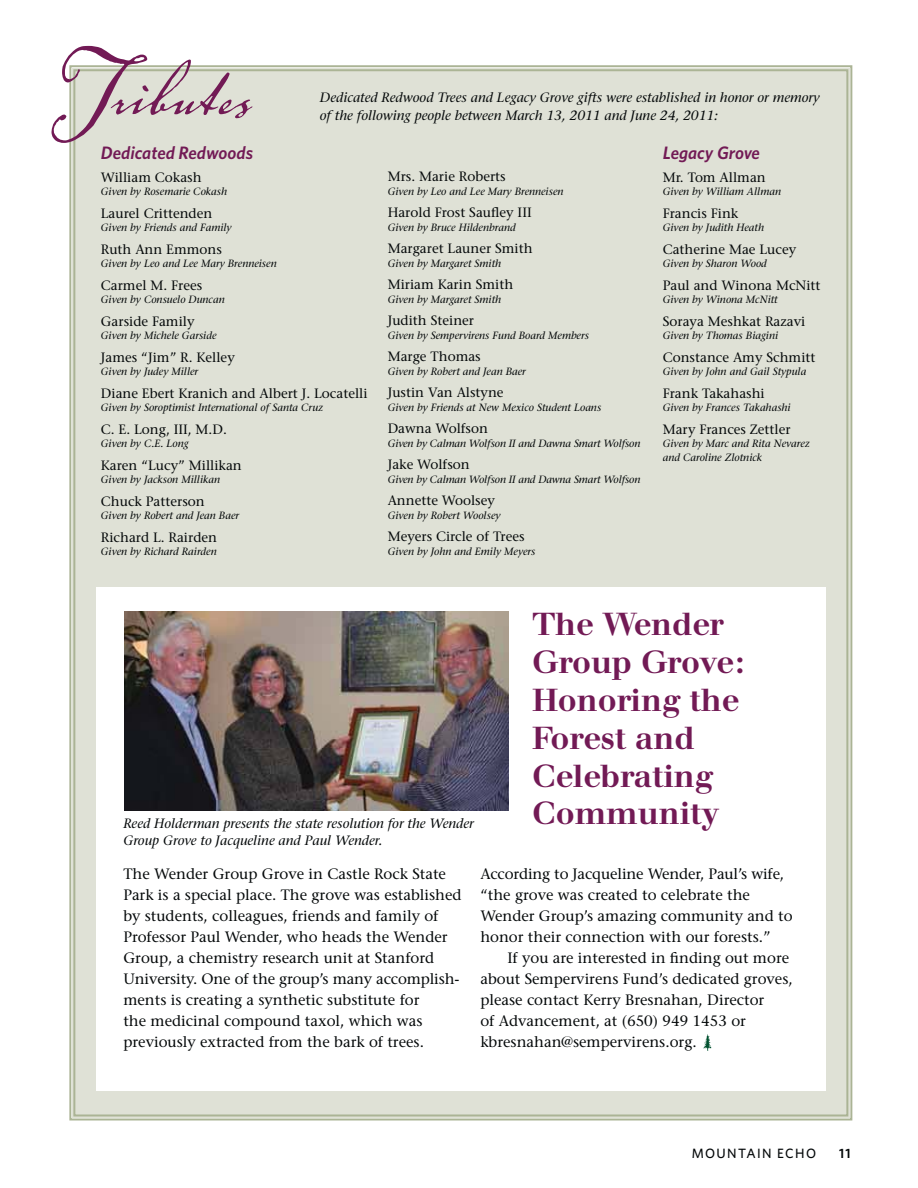
<style>
.page{position:relative;width:918px;height:1188px;background:#fff}
.page>*{position:absolute;margin:0;border:0;box-sizing:border-box;transform-origin:0 0}
.t1{font:108px "Voluta Script";color:#721a55}
.t2{font:500 31.5px/37.8px "Walbaum";color:#721a55}
.t3{font:italic 600 18px "Whitney";color:#721a55}
.t4{font:15px/21px "Stone Serif";color:#040809}
.t5{font:13.5px "Stone Serif";color:#040809}
.t6{font:italic 13.5px/16.5px "Stone Serif";color:#040809}
.t7{font:500 13.5px "Whitney";letter-spacing:.1em;color:#040809}
.t8{font:600 13.5px "Whitney";color:#040809}
.t9{font:italic 10.5px/13.5px "Stone Serif";color:#040809}
.s1{font-size:126px}
</style>
<div class="page">
<div style="left:69px;top:65px;width:784px;height:1056px;background:#dfe1d6"></div>
<div style="left:96px;top:587px;width:729px;height:504px;background:#fff"></div>
<img style="left:125px;top:611px;width:384px;height:199px">
<svg style="left:704px;top:1034px;width:7px;height:17px"></svg>
<h1 class="t1" style="left:39px;top:13px;width:214px"><span class="s1">T</span>ributes</h1>
<h3 class="t3" style="left:101px;top:146px;width:154px">Dedicated Redwoods</h3>
<p class="t5" style="left:101px;top:172px;width:102px">William Cokash</p>
<p class="t9" style="left:101px;top:186px;width:128px">Given by Rosemarie Cokash</p>
<p class="t5" style="left:101px;top:208px;width:113px">Laurel Crittenden</p>
<p class="t9" style="left:101px;top:222px;width:132px">Given by Friends and Family</p>
<p class="t5" style="left:101px;top:244px;width:123px">Ruth Ann Emmons</p>
<p class="t9" style="left:101px;top:258px;width:177px">Given by Leo and Lee Mary Brenneisen</p>
<p class="t5" style="left:101px;top:280px;width:103px">Carmel M. Frees</p>
<p class="t9" style="left:101px;top:294px;width:125px">Given by Consuelo Duncan</p>
<p class="t5" style="left:101px;top:316px;width:95px">Garside Family</p>
<p class="t9" style="left:101px;top:330px;width:117px">Given by Michele Garside</p>
<p class="t5" style="left:101px;top:352px;width:135px">James “Jim” R. Kelley</p>
<p class="t9" style="left:101px;top:366px;width:99px">Given by Judey Miller</p>
<p class="t5" style="left:101px;top:388px;width:268px">Diane Ebert Kranich and Albert J. Locatelli</p>
<p class="t9" style="left:101px;top:402px;width:224px">Given by Soroptimist International of Santa Cruz</p>
<p class="t5" style="left:101px;top:424px;width:128px">C. E. Long, III, M.D.</p>
<p class="t9" style="left:101px;top:438px;width:89px">Given by C.E. Long</p>
<p class="t5" style="left:101px;top:460px;width:142px">Karen “Lucy” Millikan</p>
<p class="t9" style="left:101px;top:474px;width:121px">Given by Jackson Millikan</p>
<p class="t5" style="left:101px;top:496px;width:105px">Chuck Patterson</p>
<p class="t9" style="left:101px;top:510px;width:140px">Given by Robert and Jean Baer</p>
<p class="t5" style="left:101px;top:532px;width:118px">Richard L. Rairden</p>
<p class="t9" style="left:101px;top:546px;width:117px">Given by Richard Rairden</p>
<p class="t6" style="left:320px;top:90px;width:501px;line-height:18px">Dedicated Redwood Trees and Legacy Grove gifts were established in honor or memory of the following people between March 13, 2011 and June 24, 2011:</p>
<h3 class="t3" style="left:663px;top:146px;width:99px">Legacy Grove</h3>
<p class="t5" style="left:663px;top:172px;width:104px">Mr. Tom Allman</p>
<p class="t9" style="left:663px;top:186px;width:120px">Given by William Allman</p>
<p class="t5" style="left:663px;top:208px;width:77px">Francis Fink</p>
<p class="t9" style="left:663px;top:222px;width:103px">Given by Judith Heath</p>
<p class="t5" style="left:663px;top:244px;width:135px">Catherine Mae Lucey</p>
<p class="t9" style="left:663px;top:258px;width:106px">Given by Sharon Wood</p>
<p class="t5" style="left:663px;top:280px;width:159px">Paul and Winona McNitt</p>
<p class="t9" style="left:663px;top:294px;width:116px">Given by Winona McNitt</p>
<p class="t5" style="left:663px;top:316px;width:144px">Soraya Meshkat Razavi</p>
<p class="t9" style="left:663px;top:330px;width:117px">Given by Thomas Biagini</p>
<p class="t5" style="left:663px;top:352px;width:154px">Constance Amy Schmitt</p>
<p class="t9" style="left:663px;top:366px;width:145px">Given by John and Gail Stypula</p>
<p class="t5" style="left:663px;top:388px;width:104px">Frank Takahashi</p>
<p class="t9" style="left:663px;top:402px;width:129px">Given by Frances Takahashi</p>
<p class="t5" style="left:663px;top:424px;width:129px">Mary Frances Zettler</p>
<p class="t9" style="left:663px;top:438px;width:149px">Given by Marc and Rita Nevarez and Caroline Zlotnick</p>
<p class="t5" style="left:388px;top:171px;width:120px">Mrs. Marie Roberts</p>
<p class="t9" style="left:388px;top:186px;width:177px">Given by Leo and Lee Mary Brenneisen</p>
<p class="t5" style="left:388px;top:207px;width:146px">Harold Frost Saufley III</p>
<p class="t9" style="left:388px;top:222px;width:129px">Given by Bruce Hildenbrand</p>
<p class="t5" style="left:388px;top:243px;width:147px">Margaret Launer Smith</p>
<p class="t9" style="left:388px;top:258px;width:115px">Given by Margaret Smith</p>
<p class="t5" style="left:388px;top:279px;width:127px">Miriam Karin Smith</p>
<p class="t9" style="left:388px;top:294px;width:115px">Given by Margaret Smith</p>
<p class="t5" style="left:388px;top:315px;width:88px">Judith Steiner</p>
<p class="t9" style="left:388px;top:330px;width:203px">Given by Sempervirens Fund Board Members</p>
<p class="t5" style="left:388px;top:351px;width:95px">Marge Thomas</p>
<p class="t9" style="left:388px;top:366px;width:140px">Given by Robert and Jean Baer</p>
<p class="t5" style="left:388px;top:387px;width:117px">Justin Van Alstyne</p>
<p class="t9" style="left:388px;top:402px;width:215px">Given by Friends at New Mexico Student Loans</p>
<p class="t5" style="left:388px;top:423px;width:102px">Dawna Wolfson</p>
<p class="t9" style="left:388px;top:438px;width:254px">Given by Calman Wolfson II and Dawna Smart Wolfson</p>
<p class="t5" style="left:388px;top:459px;width:84px">Jake Wolfson</p>
<p class="t9" style="left:388px;top:474px;width:254px">Given by Calman Wolfson II and Dawna Smart Wolfson</p>
<p class="t5" style="left:388px;top:495px;width:109px">Annette Woolsey</p>
<p class="t9" style="left:388px;top:510px;width:114px">Given by Robert Woolsey</p>
<p class="t5" style="left:388px;top:531px;width:138px">Meyers Circle of Trees</p>
<p class="t9" style="left:388px;top:546px;width:149px">Given by John and Emily Meyers</p>
<p class="t6" style="left:123px;top:817px;width:352px">Reed Holderman presents the state resolution for the Wender<br>Group Grove to Jacqueline and Paul Wender.</p>
<h2 class="t2" style="left:532px;top:609px;width:213px">The Wender<br>Group Grove:<br>Honoring the<br>Forest and<br>Celebrating<br>Community</h2>
<p class="t4" style="left:123px;top:865px;width:340px">The Wender Group Grove in Castle Rock State Park is a special place. The grove was established by students, colleagues, friends and family of Professor Paul Wender, who heads the Wender Group, a chemistry research unit at Stanford University. One of the group’s many accomplish&shy;ments is creating a synthetic substitute for<br>the medicinal compound taxol, which was previously extracted from the bark of trees.</p>
<h3 class="t4" style="left:480px;top:865px;width:314px">According to Jacqueline Wender, Paul’s wife, “the grove was created to celebrate the Wender Group’s amazing community and to honor their connection with our forests.”</h3>
<h3 class="t4" style="left:480px;top:949px;width:314px;text-indent:27px">If you are interested in finding out more about Sempervirens Fund’s dedicated groves, please contact Kerry Bresnahan, Director<br>of Advancement, at (650) 949 1453 or kbresnahan@sempervirens.org.</h3>
<p class="t7" style="left:692px;top:1149px;width:126px">MOUNTAIN ECHO</p>
<p class="t8" style="left:839px;top:1149px;width:13px">11</p>
</div>
